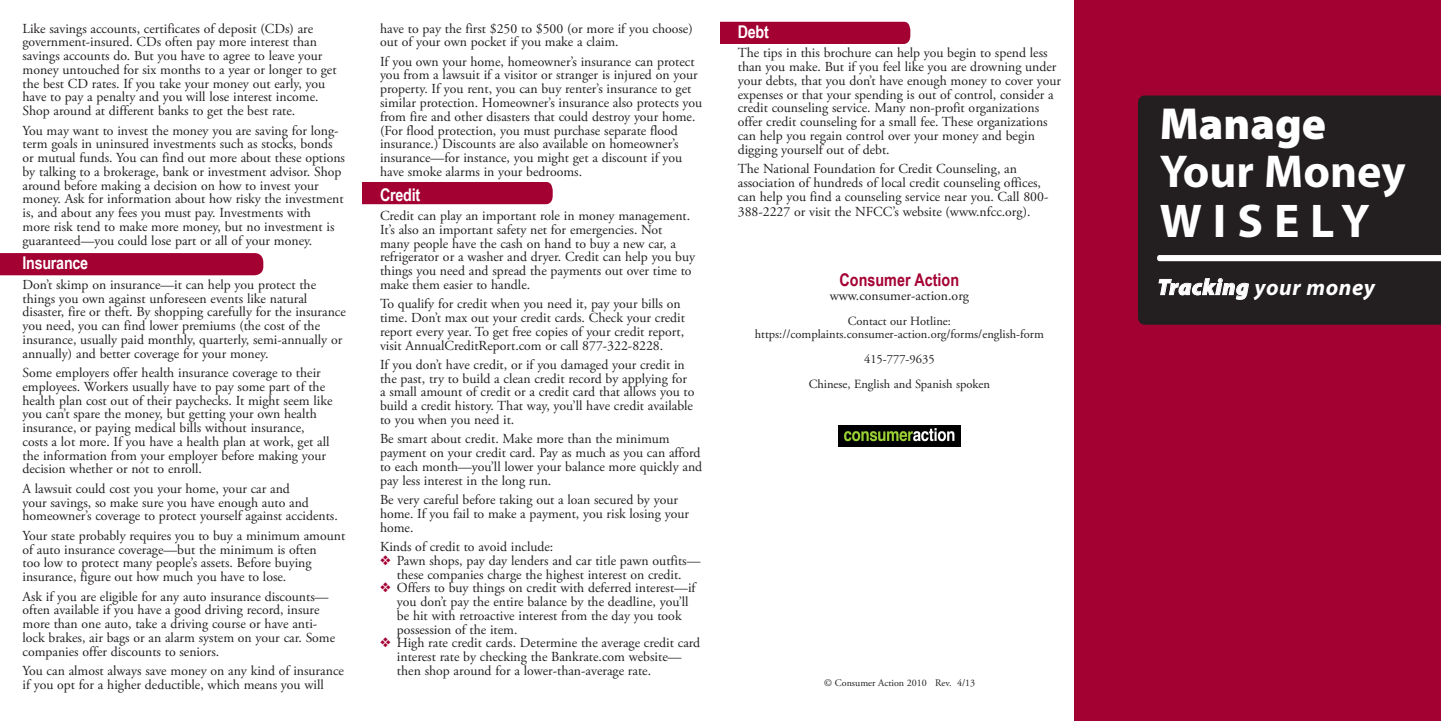
<style>
.page{position:relative;width:1441px;height:721px;background:#fff}
.page>*{position:absolute;margin:0;border:0;box-sizing:border-box;transform-origin:0 0}
.t1{font:700 47.5px "Myriad Pro";letter-spacing:.23em;color:#fff}
.t2{font:700 46.25px "Myriad Pro";color:#fff}
.t3{font:900 45px "Myriad Pro";color:#fff}
.Cover_Caps_Small{font:italic 700 22.5px "Myriad Pro";letter-spacing:.025em;color:#fff}
.Reverse_Subhead{font:700 17.5px "Arial Narrow";letter-spacing:-.015em;color:#fff}
.bold_subhead{font:700 17.5px "Arial Narrow";color:#a40133}
.text{font:13.75px/13.8px "Adobe Garamond Pro";color:#231f20}
.text-CA_address{font:13.75px "Adobe Garamond Pro";color:#231f20}
.text-CA_address-2{font:12.5px "Adobe Garamond Pro";color:#231f20}
.t4{font:10px "Adobe Garamond Pro";color:#231f20}
.s1{color:#a40133}
.s2{font-weight:900}
</style>
<div class="page">
<div style="left:720px;top:22px;width:190px;height:22px;background:#a40133"></div>
<div style="left:362px;top:182px;width:190px;height:22px;background:#a40133"></div>
<div style="left:0;top:253px;width:263px;height:22px;background:#a40133"></div>
<img style="left:838px;top:425px;width:122px;height:21px">
<div style="left:1074px;top:0;width:366px;height:720px;background:#a40133"></div>
<div style="left:1138px;top:95px;width:302px;height:229px;background:#231f20"></div>
<svg style="left:1157px;top:255px;width:283px;height:6px;background:#fcfcfc"></svg>
<svg style="left:1158px;top:278px;width:90px;height:21px;background:#555253"></svg>
<p class="text" style="left:22px;top:22px;width:315px">Like savings accounts, certificates of deposit (CDs) are government-insured. CDs often pay more interest than savings accounts do. But you have to agree to leave your money untouched for six months to a year or longer to get the best CD rates. If you take your money out early, you have to pay a penalty and you will lose interest income.<br>Shop around at different banks to get the best rate.</p>
<p class="text" style="left:22px;top:124px;width:324px">You may want to invest the money you are saving for long&shy;term goals in uninsured investments such as stocks, bonds or mutual funds. You can find out more about these options by talking to a brokerage, bank or investment advisor. Shop around before making a decision on how to invest your money. Ask for information about how risky the investment is, and about any fees you must pay. Investments with<br>more risk tend to make more money, but no investment is guaranteed—you could lose part or all of your money.</p>
<p class="Reverse_Subhead" style="left:22px;top:250px;width:67px">Insurance</p>
<p class="text" style="left:22px;top:278px;width:325px">Don’t skimp on insurance—it can help you protect the things you own against unforeseen events like natural disaster, fire or theft. By shopping carefully for the insurance you need, you can find lower premiums (the cost of the insurance, usually paid monthly, quarterly, semi-annually or annually) and better coverage for your money.</p>
<p class="text" style="left:22px;top:366px;width:311px">Some employers offer health insurance coverage to their employees. Workers usually have to pay some part of the health plan cost out of their paychecks. It might seem like you can’t spare the money, but getting your own health insurance, or paying medical bills without insurance, costs a lot more. If you have a health plan at work, get all the information from your employer before making your decision whether or not to enroll.</p>
<p class="text" style="left:22px;top:481px;width:317px">A lawsuit could cost you your home, your car and<br>your savings, so make sure you have enough auto and homeowner’s coverage to protect yourself against accidents.</p>
<p class="text" style="left:22px;top:528px;width:324px">Your state probably requires you to buy a minimum amount of auto insurance coverage—but the minimum is often<br>too low to protect many people’s assets. Before buying insurance, figure out how much you have to lose.</p>
<p class="text" style="left:22px;top:589px;width:314px">Ask if you are eligible for any auto insurance discounts— often available if you have a good driving record, insure more than one auto, take a driving course or have anti&shy;lock brakes, air bags or an alarm system on your car. Some companies offer discounts to seniors.</p>
<p class="text" style="left:22px;top:663px;width:323px">You can almost always save money on any kind of insurance if you opt for a higher deductible, which means you will</p>
<p class="text" style="left:380px;top:22px;width:314px">have to pay the first $250 to $500 (or more if you choose) out of your own pocket if you make a claim.</p>
<p class="text" style="left:380px;top:55px;width:324px">If you own your home, homeowner’s insurance can protect you from a lawsuit if a visitor or stranger is injured on your property. If you rent, you can buy renter’s insurance to get similar protection. Homeowner’s insurance also protects you from fire and other disasters that could destroy your home. (For flood protection, you must purchase separate flood insurance.) Discounts are also available on homeowner’s insurance—for instance, you might get a discount if you have smoke alarms in your bedrooms.</p>
<p class="Reverse_Subhead" style="left:380px;top:181px;width:42px">Credit</p>
<p class="text" style="left:380px;top:209px;width:316px">Credit can play an important role in money management.<br>It’s also an important safety net for emergencies. Not many people have the cash on hand to buy a new car, a refrigerator or a washer and dryer. Credit can help you buy things you need and spread the payments out over time to make them easier to handle.</p>
<p class="text" style="left:380px;top:297px;width:306px">To qualify for credit when you need it, pay your bills on time. Don’t max out your credit cards. Check your credit report every year. To get free copies of your credit report, visit AnnualCreditReport.com or call 877-322-8228.</p>
<p class="text" style="left:380px;top:358px;width:316px">If you don’t have credit, or if you damaged your credit in the past, try to build a clean credit record by applying for a small amount of credit or a credit card that allows you to build a credit history. That way, you’ll have credit available to you when you need it.</p>
<p class="text" style="left:380px;top:432px;width:324px">Be smart about credit. Make more than the minimum payment on your credit card. Pay as much as you can afford to each month—you’ll lower your balance more quickly and pay less interest in the long run.</p>
<p class="text" style="left:380px;top:493px;width:310px">Be very careful before taking out a loan secured by your home. If you fail to make a payment, you risk losing your home.</p>
<p class="text" style="left:380px;top:540px;width:175px">Kinds of credit to avoid include:</p>
<p class="text" style="left:380px;top:553px;width:322px;text-align:center"><span class="s1">❖</span> Pawn shops, pay day lenders and car title pawn outfits— these companies charge the highest interest on credit.</p>
<p class="text" style="left:397px;top:581px;width:300px;text-indent:-17px"><span class="s1">❖</span> Offers to buy things on credit with deferred interest—if you don’t pay the entire balance by the deadline, you’ll be hit with retroactive interest from the day you took possession of the item.</p>
<p class="text" style="left:397px;top:636px;width:305px;text-indent:-17px"><span class="s1">❖</span> High rate credit cards. Determine the average credit card interest rate by checking the Bankrate.com website— then shop around for a lower-than-average rate.</p>
<p class="Reverse_Subhead" style="left:738px;top:18px;width:33px">Debt</p>
<p class="text" style="left:738px;top:46px;width:325px">The tips in this brochure can help you begin to spend less than you make. But if you feel like you are drowning under your debts, that you don’t have enough money to cover your expenses or that your spending is out of control, consider a credit counseling service. Many non-profit organizations offer credit counseling for a small fee. These organizations can help you regain control over your money and begin digging yourself out of debt.</p>
<p class="text" style="left:738px;top:162px;width:312px">The National Foundation for Credit Counseling, an association of hundreds of local credit counseling offices, can help you find a counseling service near you. Call 800-</p>
<p class="text" style="left:738px;top:204px;width:294px">388-2227 or visit the NFCC’s website (www.nfcc.org).</p>
<p class="bold_subhead" style="left:839px;top:267px;width:121px">Consumer Action</p>
<p class="text-CA_address" style="left:829px;top:287px;width:141px">www.consumer-action.org</p>
<p class="text-CA_address-2" style="left:847px;top:313px;width:105px">Contact our Hotline:</p>
<p class="text-CA_address-2" style="left:754px;top:326px;width:291px">https://complaints.consumer-action.org/forms/english-form</p>
<p class="text-CA_address-2" style="left:864px;top:351px;width:72px">415-777-9635</p>
<p class="text-CA_address-2" style="left:808px;top:376px;width:183px">Chinese, English and Spanish spoken</p>
<p class="t4" style="left:824px;top:676px;width:152px">© Consumer Action 2010 Rev. 4/13</p>
<p class="t3" style="left:1159px;top:94px;width:168px">Manage</p>
<p class="t2" style="left:1159px;top:141px;width:247px">Your Money</p>
<p class="t1" style="left:1159px;top:190px;width:211px">WISELY</p>
<p class="Cover_Caps_Small" style="left:1157px;top:272px;width:219px"><span class="s2">Tracking</span> your money</p>
</div>
